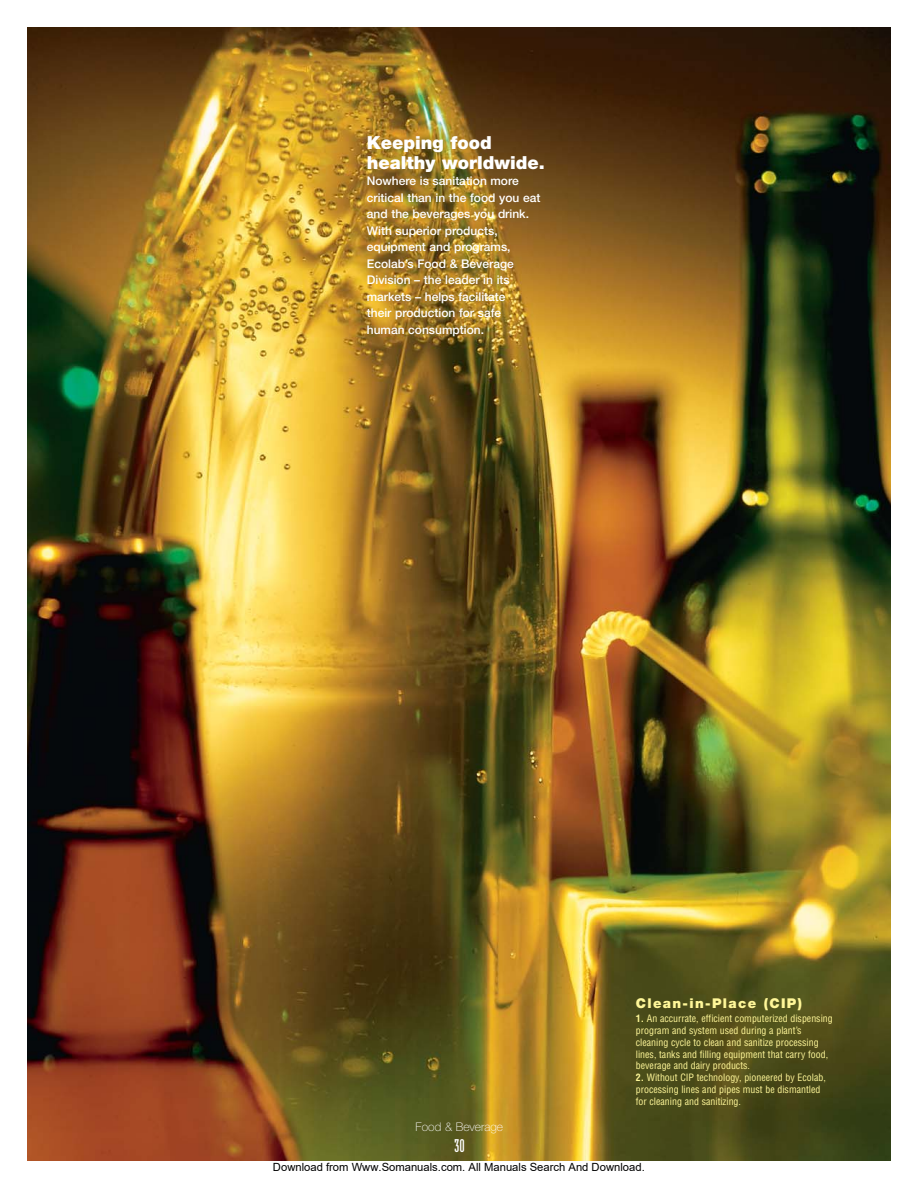
<style>
.page{position:relative;width:918px;height:1188px;background:#fff}
.page>*{position:absolute;margin:0;border:0;box-sizing:border-box;transform-origin:0 0}
.t1{font:900 18px/19.5px "Helvetica Neue";color:#fff}
.t2{font:18px "Industria Solid";color:#fff}
.t3{font:900 13.5px "Helvetica Neue";letter-spacing:.1em;color:#fff799}
.t4{font:500 12px/16.5px "Helvetica Neue";color:#fff}
.t5{font:100 12px "Helvetica Neue";color:#fff}
.t6{font:11.25px "Arial";color:#000}
.t7{font:condensed 9.9px/11.9px "Helvetica";color:#fff799}
.s1{font-weight:700}
</style>
<div class="page">
<img style="left:27px;top:27px;width:864px;height:1134px">
<h1 class="t1" style="left:367px;top:135px;width:179px">Keeping food healthy worldwide.</h1>
<p class="t4" style="left:367px;top:174px;width:175px">Nowhere is sanitation more critical than in the food you eat and the beverages you drink.<br>With superior products, equipment and programs,<br>Ecolab’s Food &amp; Beverage<br>Division – the leader in its markets – helps facilitate<br>their production for safe human consumption.</p>
<p class="t5" style="left:416px;top:1122px;width:89px">Food &amp; Beverage</p>
<h1 class="t2" style="left:454px;top:1139px;width:12px">30</h1>
<h2 class="t3" style="left:636px;top:998px;width:168px">Clean-in-Place (CIP)</h2>
<p class="t7" style="left:636px;top:1013px;width:198px"><span class="s1">1.</span> An accurrate, efficient computerized dispensing program and system used during a plant’s cleaning cycle to clean and sanitize processing lines, tanks and filling equipment that carry food, beverage and dairy products.</p>
<p class="t7" style="left:636px;top:1073px;width:192px"><span class="s1">2.</span> Without CIP technology, pioneered by Ecolab, processing lines and pipes must be dismantled for cleaning and sanitizing.</p>
<p class="t6" style="left:273px;top:1160px;width:373px">Download from Www.Somanuals.com. All Manuals Search And Download.</p>
</div>
